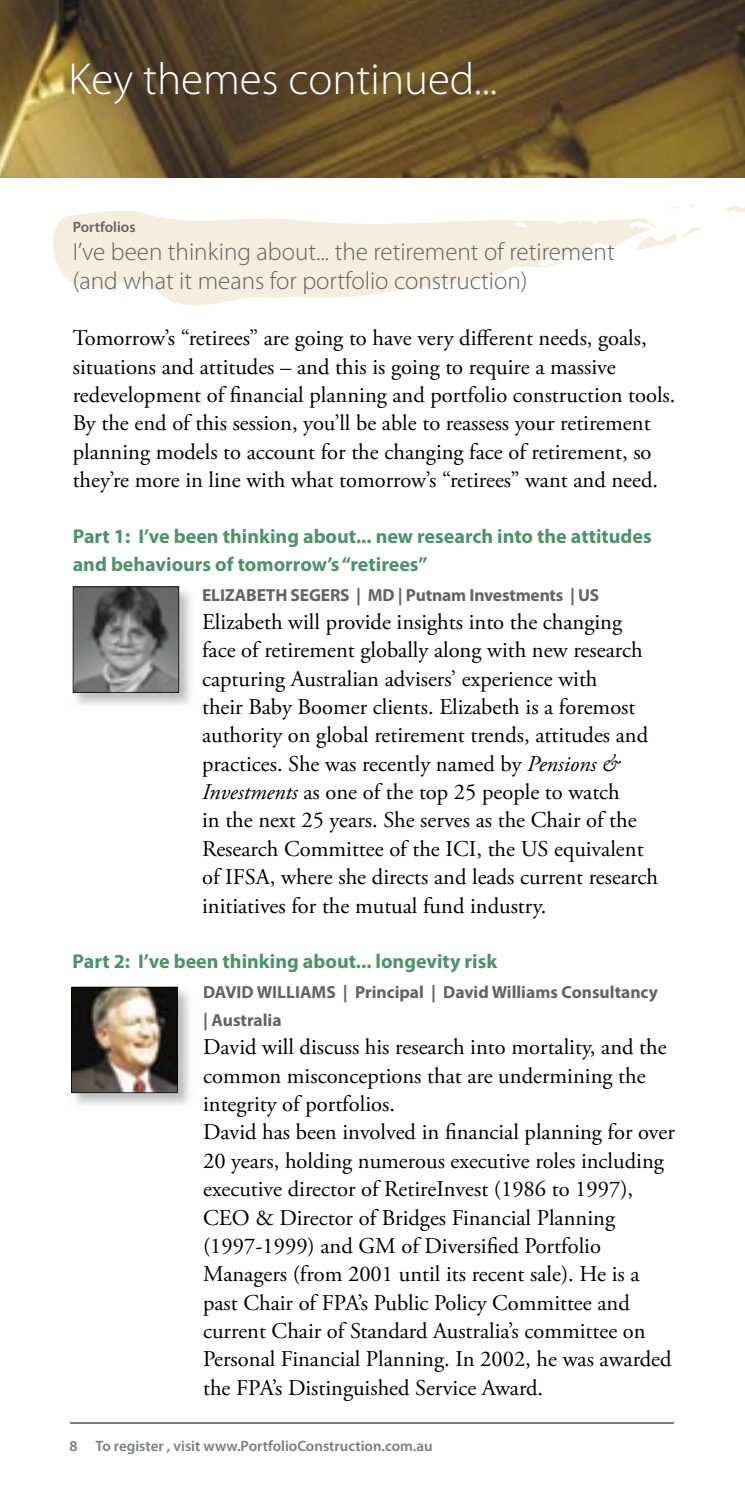
<style>
.page{position:relative;width:745px;height:1489px;background:#fff}
.page>*{position:absolute;margin:0;border:0;box-sizing:border-box;transform-origin:0 0}
.t1{font:300 45px "Myriad Pro";color:#fff}
.t2{font:300 25px/28.2px "Myriad Pro";color:#636363}
.t3{font:22.5px/28.2px "Adobe Garamond Pro";color:#000}
.t4{font:700 20px/27.5px "Myriad Pro";color:#4d926a}
.t5{font:700 17.5px/28.2px "Myriad Pro";color:#636363}
.t6{font:600 15px "Myriad Pro";color:#7b7c7c}
.t7{font:600 15px "Myriad Pro";color:#636363}
.s1{font-style:italic}
</style>
<div class="page">
<img style="left:0;top:0;width:744px;height:177px">
<hr style="left:71px;top:1421px;width:602px;height:2px;background:#7b7c7c">
<img style="left:72px;top:586px;width:118px;height:119px">
<svg style="left:73px;top:586px;width:106px;height:107px;background:#717171"></svg>
<img style="left:71px;top:986px;width:118px;height:119px">
<img style="left:71px;top:986px;width:106px;height:107px">
<svg style="left:688px;top:205px;width:5px;height:3px"></svg>
<svg style="left:669px;top:205px;width:11px;height:4px"></svg>
<svg style="left:655px;top:227px;width:50px;height:19px"></svg>
<svg style="left:726px;top:206px;width:18px;height:7px"></svg>
<svg style="left:52px;top:210px;width:603px;height:96px;fill:#f5edde"></svg>
<svg style="left:568px;top:222px;width:12px;height:4px"></svg>
<h1 class="t1" style="left:68px;top:54px;width:430px">Key themes continued...</h1>
<p class="t7" style="left:73px;top:218px;width:64px">Portfolios</p>
<p class="t2" style="left:73px;top:238px;width:543px">I’ve been thinking about... the retirement of retirement (and what it means for portfolio construction)</p>
<p class="t3" style="left:73px;top:325px;width:604px">Tomorrow’s “retirees” are going to have very different needs, goals, situations and attitudes – and this is going to require a massive redevelopment of financial planning and portfolio construction tools.<br>By the end of this session, you’ll be able to reassess your retirement planning models to account for the changing face of retirement, so they’re more in line with what tomorrow’s “retirees” want and need.</p>
<p class="t4" style="left:73px;top:522px;width:580px">Part 1: I’ve been thinking about... new research into the attitudes and behaviours of tomorrow’s “retirees”</p>
<p class="t5" style="left:202px;top:580px;width:398px">ELIZABETH SEGERS | MD | Putnam Investments | US</p>
<p class="t3" style="left:202px;top:608px;width:457px">Elizabeth will provide insights into the changing face of retirement globally along with new research capturing Australian advisers’ experience with<br>their Baby Boomer clients. Elizabeth is a foremost authority on global retirement trends, attitudes and practices. She was recently named by <span class="s1">Pensions &amp; Investments</span> as one of the top 25 people to watch<br>in the next 25 years. She serves as the Chair of the Research Committee of the ICI, the US equivalent of IFSA, where she directs and leads current research initiatives for the mutual fund industry.</p>
<p class="t4" style="left:72px;top:948px;width:426px">Part 2: I’ve been thinking about... longevity risk</p>
<p class="t5" style="left:203px;top:977px;width:456px">DAVID WILLIAMS | Principal | David Williams Consultancy | Australia</p>
<p class="t3" style="left:203px;top:1033px;width:473px">David will discuss his research into mortality, and the common misconceptions that are undermining the integrity of portfolios.<br>David has been involved in financial planning for over 20 years, holding numerous executive roles including executive director of RetireInvest (1986 to 1997), CEO &amp; Director of Bridges Financial Planning (1997-1999) and GM of Diversified Portfolio Managers (from 2001 until its recent sale). He is a past Chair of FPA’s Public Policy Committee and current Chair of Standard Australia’s committee on Personal Financial Planning. In 2002, he was awarded the FPA’s Distinguished Service Award.</p>
<p class="t6" style="left:69px;top:1437px;width:364px">8 To register , visit www.PortfolioConstruction.com.au</p>
</div>
